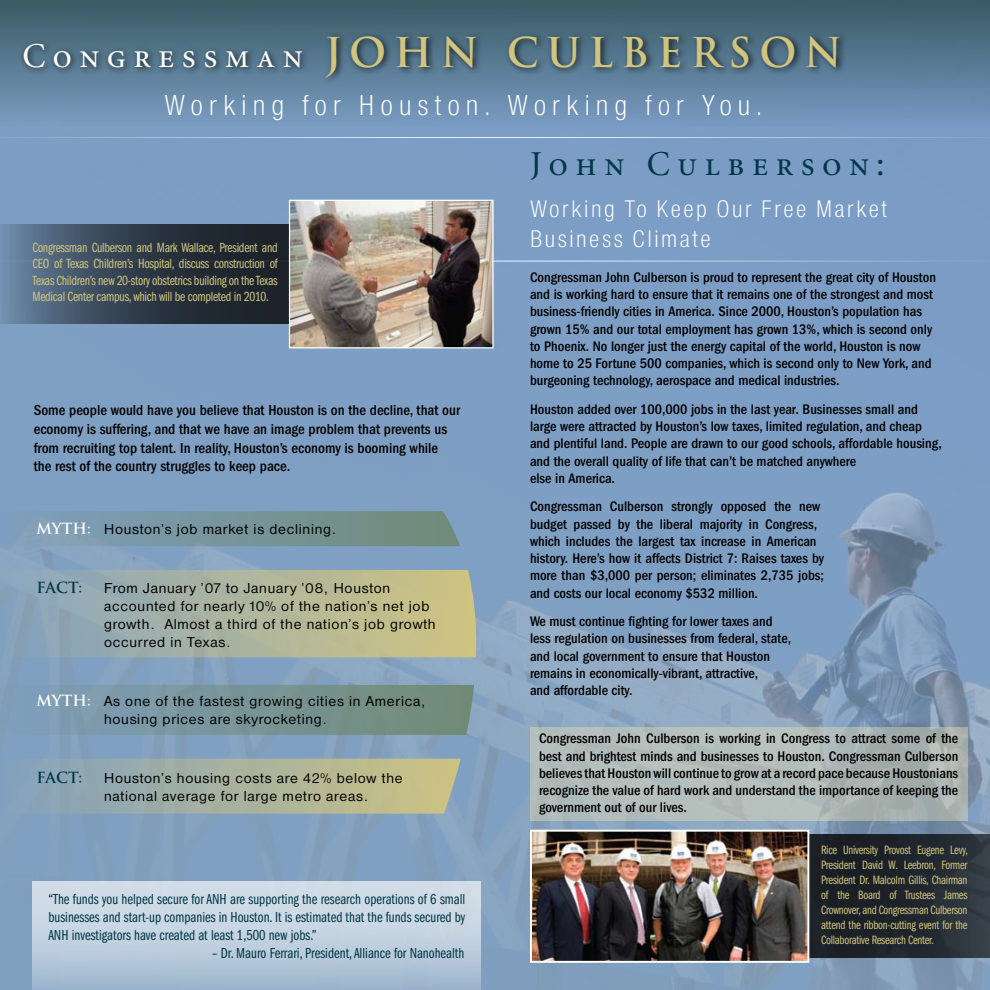
<style>
.page{position:relative;width:990px;height:990px;background:#fff}
.page>*{position:absolute;margin:0;border:0;box-sizing:border-box;transform-origin:0 0}
.t1{font:700 40px "Trajan";letter-spacing:.2em;color:#d0c47f}
.t2{font:35px "Minion Regular SC";letter-spacing:.2em;color:#003846}
.t3{font:30px "Nimbus San D Ligh Cond";letter-spacing:.2em;color:#fff}
.t4{font:25px/30px "Nimbus San D Ligh Cond";letter-spacing:.1em;color:#fff}
.t5{font:15px/18px "Nimbus San D";letter-spacing:.05em;color:#000}
.t6{font:15px/18px "Franklin Gothic Book Cmpr";color:#003846;text-align:justify}
.t7{font:500 condensed 15px/18.8px "Franklin Gothic";color:#000}
.t8{font:700 15px "Trajan";letter-spacing:-.005em;color:#003846}
.t9{font:500 condensed 14.38px/17.2px "Franklin Gothic";color:#000}
.t10{font:13.75px/16.5px "Franklin Gothic Book Cmpr";letter-spacing:-.02em;color:#d0c47f;text-align:justify}
.t11{font:12.5px/15px "Franklin Gothic Book Cmpr";letter-spacing:-.02em;color:#d0c47f;text-align:justify}
.s1{font-family:"Minion Regular SC";font-weight:400;font-size:35px;color:#fff}
.s2{font-family:"Trajan";font-weight:700;color:#fff}
</style>
<div class="page">
<img style="left:0;top:127px;width:990px;height:863px">
<div style="left:0;top:0;width:990px;height:127px;background:linear-gradient(to bottom,#385a63,#799bc3)"></div>
<div style="left:19px;top:31px;width:922px;height:76px;background:#000;opacity:.75"></div>
<svg style="left:0;top:511px;width:460px;height:35px;background:#78959c"></svg>
<svg style="left:0;top:570px;width:477px;height:87px;background:#aab39f"></svg>
<svg style="left:0;top:685px;width:474px;height:50px;background:#789499"></svg>
<svg style="left:0;top:759px;width:461px;height:55px;background:#a5b0a0"></svg>
<div style="left:0;top:137px;width:990px;height:124px;background:#7c9dc5"></div>
<svg style="left:0;top:224px;width:289px;height:100px;background:#354453"></svg>
<svg style="left:809px;top:834px;width:181px;height:124px;background:#22282f"></svg>
<div style="left:32px;top:882px;width:449px;height:108px;background:linear-gradient(to bottom,#dbe4ec,#a4bad1)"></div>
<img style="left:533px;top:833px;width:273px;height:127px">
<div style="left:530px;top:830px;width:279px;height:133px;border:2px solid #fff"></div>
<div style="left:530px;top:727px;width:438px;height:93px;background:linear-gradient(to right,#b6c1bf,#a8b2ae)"></div>
<img style="left:291px;top:202px;width:201px;height:144px">
<div style="left:289px;top:200px;width:205px;height:148px;border:1px solid #fff"></div>
<h1 class="t1" style="left:22px;top:27px;width:821px"><span class="s1">Congressman</span> JOHN CULBERSON</h1>
<h3 class="t3" style="left:165px;top:89px;width:599px">Working for Houston. Working for You.</h3>
<p class="t10" style="left:32px;top:239px;width:247px">Congressman Culberson and Mark Wallace, President and CEO of Texas Children’s Hospital, discuss construction of Texas Children’s new 20-story obstetrics building on the Texas Medical Center campus, which will be completed in 2010.</p>
<p class="t7" style="left:34px;top:401px;width:428px">Some people would have you believe that Houston is on the decline, that our economy is suffering, and that we have an image problem that prevents us from recruiting top talent. In reality, Houston’s economy is booming while<br>the rest of the country struggles to keep pace.</p>
<p class="t5" style="left:37px;top:520px;width:301px"><span class="s2">MYTH:</span> Houston’s job market is declining.</p>
<p class="t8" style="left:37px;top:578px;width:47px">FACT:</p>
<p class="t5" style="left:104px;top:579px;width:333px">From January ’07 to January ’08, Houston accounted for nearly 10% of the nation’s net job growth. Almost a third of the nation’s job growth occurred in Texas.</p>
<p class="t5" style="left:104px;top:692px;width:323px;text-indent:-67px"><span class="s2">MYTH:</span> As one of the fastest growing cities in America, housing prices are skyrocketing.</p>
<p class="t8" style="left:37px;top:768px;width:47px">FACT:</p>
<p class="t5" style="left:104px;top:768px;width:300px">Houston’s housing costs are 42% below the national average for large metro areas.</p>
<p class="t6" style="left:48px;top:891px;width:418px">“The funds you helped secure for ANH are supporting the research operations of 6 small businesses and start-up companies in Houston. It is estimated that the funds secured by ANH investigators have created at least 1,500 new jobs.”</p>
<p class="t6" style="left:212px;top:945px;width:254px">– Dr. Mauro Ferrari, President, Alliance for Nanohealth</p>
<h2 class="t2" style="left:530px;top:147px;width:356px">John Culberson:</h2>
<h3 class="t4" style="left:530px;top:193px;width:359px">Working To Keep Our Free Market<br>Business Climate</h3>
<p class="t9" style="left:530px;top:269px;width:407px">Congressman John Culberson is proud to represent the great city of Houston and is working hard to ensure that it remains one of the strongest and most business-friendly cities in America. Since 2000, Houston’s population has grown 15% and our total employment has grown 13%, which is second only to Phoenix. No longer just the energy capital of the world, Houston is now home to 25 Fortune 500 companies, which is second only to New York, and burgeoning technology, aerospace and medical industries.</p>
<p class="t9" style="left:530px;top:401px;width:413px">Houston added over 100,000 jobs in the last year. Businesses small and large were attracted by Houston’s low taxes, limited regulation, and cheap and plentiful land. People are drawn to our good schools, affordable housing, and the overall quality of life that can’t be matched anywhere<br>else in America.</p>
<p class="t9" style="left:530px;top:498px;width:296px">Congressman Culberson strongly opposed the new budget passed by the liberal majority in Congress, which includes the largest tax increase in American history. Here’s how it affects District 7: Raises taxes by more than $3,000 per person; eliminates 2,735 jobs; and costs our local economy $532 million.</p>
<p class="t9" style="left:530px;top:613px;width:263px">We must continue fighting for lower taxes and less regulation on businesses from federal, state, and local government to ensure that Houston remains in economically-vibrant, attractive,<br>and affordable city.</p>
<p class="t9" style="left:539px;top:730px;width:421px;text-align:justify">Congressman John Culberson is working in Congress to attract some of the best and brightest minds and businesses to Houston. Congressman Culberson believes that Houston will continue to grow at a record pace because Houstonians recognize the value of hard work and understand the importance of keeping the government out of our lives.</p>
<p class="t11" style="left:821px;top:842px;width:148px">Rice University Provost Eugene Levy, President David W. Leebron, Former President Dr. Malcolm Gillis, Chairman of the Board of Trustees James Crownover, and Congressman Culberson attend the ribbon-cutting event for the Collaborative Research Center.</p>
</div>
